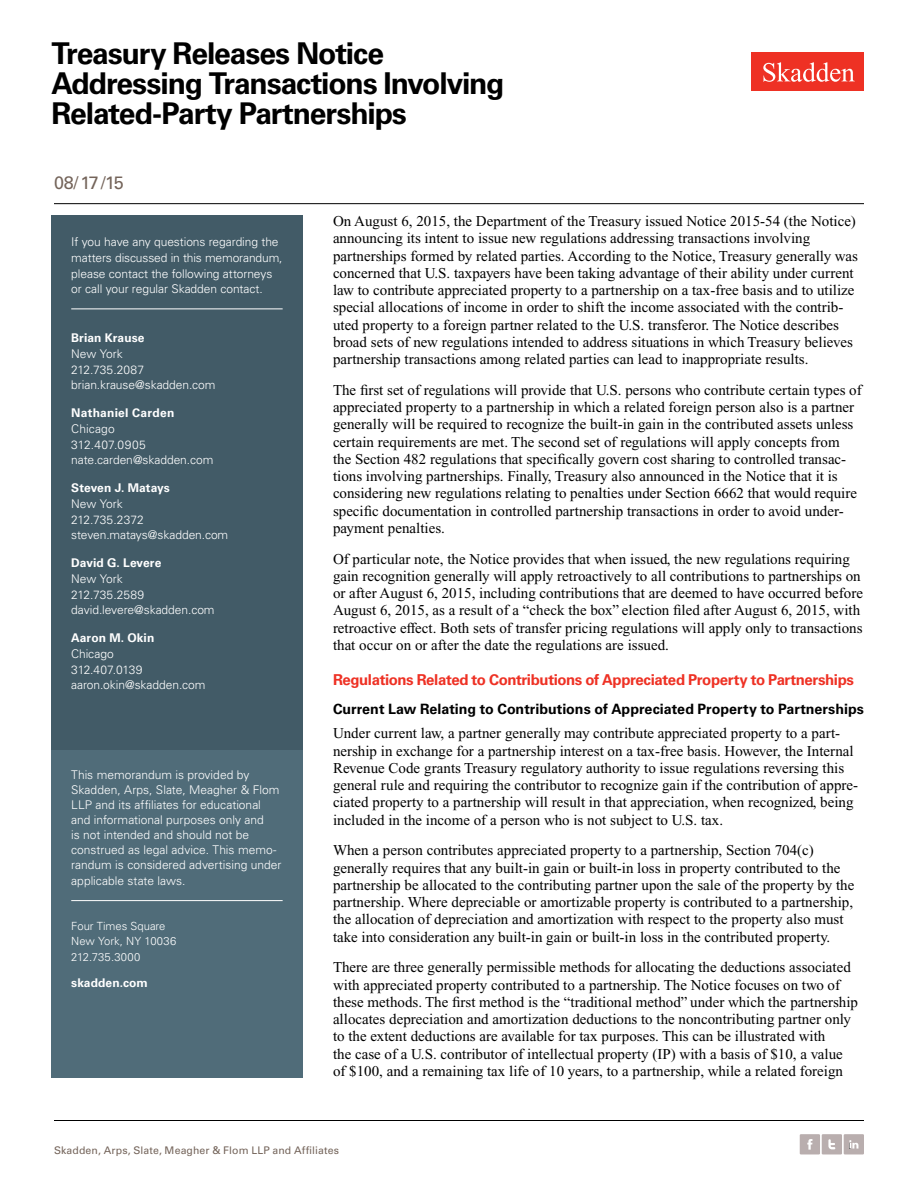
<style>
.page{position:relative;width:918px;height:1188px;background:#fff}
.page>*{position:absolute;margin:0;border:0;box-sizing:border-box;transform-origin:0 0}
.t1{font:700 30px/30px "Univers LT Std";letter-spacing:-.035em;color:#000}
.t2{font:18px "Univers LT Std";color:#74645a}
.t3{font:15px/17.2px "Times New Roman PS Std";color:#000}
.t4{font:700 15px "Univers LT Std";letter-spacing:-.025em;color:#ee3124}
.t5{font:700 14.25px "Univers LT Std";color:#000}
.t6{font:300 12px/15.8px "Univers LT Std";letter-spacing:-.005em;color:#fff}
.t7{font:700 12px "Univers LT Std";letter-spacing:.01em;color:#fff}
.t8{font:300 11.25px/15.3px "Univers LT Std";color:#fff}
.t9{font:10.5px "Univers LT Std";letter-spacing:.01em;color:#74645a}
</style>
<div class="page">
<div style="left:844px;top:1134px;width:20px;height:20px;background:#b9aeae"></div>
<svg style="left:849px;top:1140px;width:9px;height:9px"></svg>
<div style="left:800px;top:1134px;width:20px;height:20px;background:#b9aeae"></div>
<svg style="left:807px;top:1139px;width:5px;height:11px"></svg>
<div style="left:822px;top:1134px;width:20px;height:20px;background:#b9aeae"></div>
<svg style="left:828px;top:1139px;width:7px;height:10px"></svg>
<div style="left:752px;top:52px;width:112px;height:39px;background:#ee3124"></div>
<svg style="left:763px;top:62px;width:92px;height:20px"></svg>
<div style="left:51px;top:216px;width:252px;height:541px;background:#425b67"></div>
<hr style="left:71px;top:309px;width:212px;height:1px;background:#fff">
<div style="left:51px;top:751px;width:252px;height:327px;background:#506c79"></div>
<hr style="left:71px;top:900px;width:212px;height:1px;background:#fff">
<hr style="left:54px;top:1120px;width:810px;height:1px;background:#000">
<hr style="left:54px;top:203px;width:810px;height:1px;background:#000">
<h1 class="t1" style="left:51px;top:38px;width:455px">Treasury Releases Notice<br>Addressing Transactions Involving<br>Related-Party Partnerships</h1>
<p class="t2" style="left:54px;top:172px;width:71px">08/17/15</p>
<p class="t6" style="left:71px;top:234px;width:213px">If you have any questions regarding the matters discussed in this memorandum, please contact the following attorneys or call your regular Skadden contact.</p>
<p class="t7" style="left:71px;top:331px;width:75px">Brian Krause</p>
<p class="t6" style="left:71px;top:346px;width:146px">New York<br>212.735.2087 brian.krause@skadden.com</p>
<p class="t7" style="left:71px;top:406px;width:105px">Nathaniel Carden</p>
<p class="t6" style="left:71px;top:421px;width:144px">Chicago<br>312.407.0905 nate.carden@skadden.com</p>
<p class="t7" style="left:71px;top:481px;width:100px">Steven J. Matays</p>
<p class="t6" style="left:71px;top:496px;width:159px">New York<br>212.735.2372 steven.matays@skadden.com</p>
<p class="t7" style="left:71px;top:556px;width:92px">David G. Levere</p>
<p class="t6" style="left:71px;top:571px;width:145px">New York<br>212.735.2589 david.levere@skadden.com</p>
<p class="t7" style="left:71px;top:631px;width:85px">Aaron M. Okin</p>
<p class="t6" style="left:71px;top:646px;width:136px">Chicago<br>312.407.0139 aaron.okin@skadden.com</p>
<p class="t6" style="left:71px;top:768px;width:212px;line-height:15.1px">This memorandum is provided by Skadden, Arps, Slate, Meagher &amp; Flom LLP and its affiliates for educational and informational purposes only and<br>is not intended and should not be construed as legal advice. This memo&shy;randum is considered advertising under applicable state laws.</p>
<p class="t8" style="left:71px;top:919px;width:107px">Four Times Square<br>New York, NY 10036<br>212.735.3000</p>
<p class="t7" style="left:71px;top:976px;width:78px">skadden.com</p>
<p class="t3" style="left:333px;top:213px;width:526px">On August 6, 2015, the Department of the Treasury issued Notice 2015-54 (the Notice) announcing its intent to issue new regulations addressing transactions involving partnerships formed by related parties. According to the Notice, Treasury generally was concerned that U.S. taxpayers have been taking advantage of their ability under current law to contribute appreciated property to a partnership on a tax-free basis and to utilize special allocations of income in order to shift the income associated with the contrib&shy;uted property to a foreign partner related to the U.S. transferor. The Notice describes broad sets of new regulations intended to address situations in which Treasury believes partnership transactions among related parties can lead to inappropriate results.</p>
<p class="t3" style="left:333px;top:381px;width:530px">The first set of regulations will provide that U.S. persons who contribute certain types of appreciated property to a partnership in which a related foreign person also is a partner generally will be required to recognize the built-in gain in the contributed assets unless certain requirements are met. The second set of regulations will apply concepts from the Section 482 regulations that specifically govern cost sharing to controlled transac&shy;tions involving partnerships. Finally, Treasury also announced in the Notice that it is considering new regulations relating to penalties under Section 6662 that would require specific documentation in controlled partnership transactions in order to avoid under&shy;payment penalties.</p>
<p class="t3" style="left:333px;top:550px;width:532px">Of particular note, the Notice provides that when issued, the new regulations requiring gain recognition generally will apply retroactively to all contributions to partnerships on or after August 6, 2015, including contributions that are deemed to have occurred before August 6, 2015, as a result of a “check the box” election filed after August 6, 2015, with retroactive effect. Both sets of transfer pricing regulations will apply only to transactions that occur on or after the date the regulations are issued.</p>
<p class="t4" style="left:333px;top:671px;width:523px">Regulations Related to Contributions of Appreciated Property to Partnerships</p>
<p class="t5" style="left:333px;top:701px;width:532px">Current Law Relating to Contributions of Appreciated Property to Partnerships</p>
<p class="t3" style="left:333px;top:725px;width:527px">Under current law, a partner generally may contribute appreciated property to a part&shy;nership in exchange for a partnership interest on a tax-free basis. However, the Internal Revenue Code grants Treasury regulatory authority to issue regulations reversing this general rule and requiring the contributor to recognize gain if the contribution of appre&shy;ciated property to a partnership will result in that appreciation, when recognized, being included in the income of a person who is not subject to U.S. tax.</p>
<p class="t3" style="left:333px;top:842px;width:523px">When a person contributes appreciated property to a partnership, Section 704(c) generally requires that any built-in gain or built-in loss in property contributed to the partnership be allocated to the contributing partner upon the sale of the property by the partnership. Where depreciable or amortizable property is contributed to a partnership, the allocation of depreciation and amortization with respect to the property also must take into consideration any built-in gain or built-in loss in the contributed property.</p>
<p class="t3" style="left:333px;top:959px;width:527px">There are three generally permissible methods for allocating the deductions associated with appreciated property contributed to a partnership. The Notice focuses on two of these methods. The first method is the “traditional method” under which the partnership allocates depreciation and amortization deductions to the noncontributing partner only to the extent deductions are available for tax purposes. This can be illustrated with<br>the case of a U.S. contributor of intellectual property (IP) with a basis of $10, a value of $100, and a remaining tax life of 10 years, to a partnership, while a related foreign</p>
<p class="t9" style="left:54px;top:1144px;width:287px">Skadden, Arps, Slate, Meagher &amp; Flom LLP and Affiliates</p>
</div>
